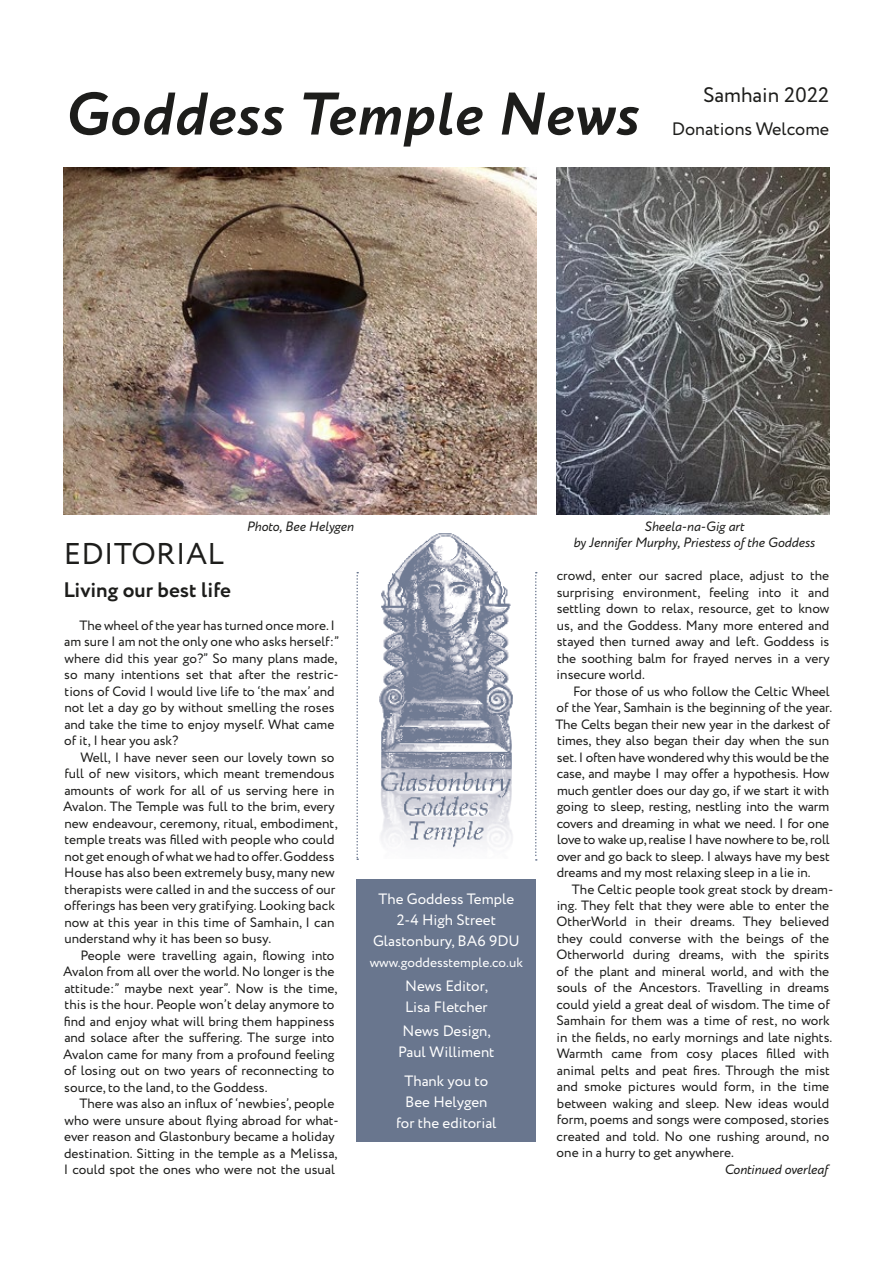
<style>
.page{position:relative;width:893px;height:1263px;background:#fff}
.page>*{position:absolute;margin:0;border:0;box-sizing:border-box;transform-origin:0 0}
.t1{font:italic 700 60px "Circe";letter-spacing:.01em;color:#1d1d1b}
.t2{font:30px "Circe";letter-spacing:.01em;color:#1d1d1b}
.t3{font:700 21px "Circe";color:#1d1d1b}
.t4{font:21px "Circe";color:#1d1d1b}
.t5{font:18px "Circe";color:#1d1d1b}
.t6{font:15px/21px "Circe";color:#fff;text-align:center}
.t7{font:13.5px/16.5px "Circe";color:#1d1d1b}
.t8{font:italic 13.5px/16.5px "Circe";color:#1d1d1b;text-align:center}
.t9{font:13.5px "Circe";color:#fff}
</style>
<div class="page">
<div style="left:356px;top:879px;width:180px;height:262px;background:#69768e"></div>
<svg style="left:356px;top:572px;width:2px;height:288px"></svg>
<svg style="left:535px;top:572px;width:2px;height:289px"></svg>
<img style="left:64px;top:168px;width:472px;height:346px">
<img style="left:379px;top:533px;width:134px;height:315px">
<img style="left:556px;top:168px;width:273px;height:346px">
<h1 class="t1" style="left:64px;top:74px;width:576px">Goddess Temple News</h1>
<h3 class="t4" style="left:703px;top:80px;width:128px">Samhain 2022</h3>
<h3 class="t5" style="left:672px;top:116px;width:159px">Donations Welcome</h3>
<h2 class="t2" style="left:64px;top:533px;width:162px">EDITORIAL</h2>
<p class="t8" style="left:246px;top:518px;width:109px">Photo, Bee Helygen</p>
<h3 class="t3" style="left:64px;top:575px;width:169px">Living our best life</h3>
<p class="t7" style="left:64px;top:617px;width:277px;text-indent:15px">The wheel of the year has turned once more. I am sure I am not the only one who asks herself:” where did this year go?” So many plans made, so many intentions set that after the restric&shy;tions of Covid I would live life to ‘the max’ and not let a day go by without smelling the roses and take the time to enjoy myself. What came of it, I hear you ask?</p>
<p class="t7" style="left:63px;top:749px;width:276px;text-indent:17px">Well, I have never seen our lovely town so full of new visitors, which meant tremendous amounts of work for all of us serving here in Avalon. The Temple was full to the brim, every new endeavour, ceremony, ritual, embodiment, temple treats was filled with people who could not get enough of what we had to offer. Goddess House has also been extremely busy, many new therapists were called in and the success of our offerings has been very gratifying. Looking back now at this year in this time of Samhain, I can understand why it has been so busy.</p>
<p class="t7" style="left:63px;top:947px;width:276px;text-indent:17px">People were travelling again, flowing into Avalon from all over the world. No longer is the attitude:” maybe next year”. Now is the time, this is the hour. People won’t delay anymore to find and enjoy what will bring them happiness and solace after the suffering. The surge into Avalon came for many from a profound feeling of losing out on two years of reconnecting to source, to the land, to the Goddess.</p>
<p class="t7" style="left:64px;top:1096px;width:276px;text-indent:16px">There was also an influx of ‘newbies’, people who were unsure about flying abroad for what&shy;ever reason and Glastonbury became a holiday destination. Sitting in the temple as a Melissa, I could spot the ones who were not the usual</p>
<p class="t6" style="left:373px;top:888px;width:148px">The Goddess Temple<br>2-4 High Street<br>Glastonbury, BA6 9DU</p>
<p class="t9" style="left:370px;top:953px;width:155px">www.goddesstemple.co.uk</p>
<p class="t6" style="left:405px;top:975px;width:85px;text-align:left">News Editor,<br>Lisa Fletcher</p>
<p class="t6" style="left:398px;top:1020px;width:98px;text-align:left">News Design,<br>Paul Williment</p>
<p class="t6" style="left:396px;top:1071px;width:102px">Thank you to<br>Bee Helygen for the editorial</p>
<p class="t8" style="left:573px;top:518px;width:243px">Sheela-na-Gig art<br>by Jennifer Murphy, Priestess of the Goddess</p>
<p class="t7" style="left:557px;top:568px;width:274px;text-align:justify">crowd, enter our sacred place, adjust to the surprising environment, feeling into it and settling down to relax, resource, get to know us, and the Goddess. Many more entered and stayed then turned away and left. Goddess is the soothing balm for frayed nerves in a very insecure world.</p>
<p class="t7" style="left:555px;top:683px;width:278px;text-indent:18px">For those of us who follow the Celtic Wheel of the Year, Samhain is the beginning of the year.<br>The Celts began their new year in the darkest of times, they also began their day when the sun set. I often have wondered why this would be the case, and maybe I may offer a hypothesis. How much gentler does our day go, if we start it with going to sleep, resting, nestling into the warm covers and dreaming in what we need. I for one love to wake up, realise I have nowhere to be, roll over and go back to sleep. I always have my best dreams and my most relaxing sleep in a lie in.</p>
<p class="t7" style="left:556px;top:881px;width:278px;text-indent:16px">The Celtic people took great stock by dream&shy;ing. They felt that they were able to enter the OtherWorld in their dreams. They believed they could converse with the beings of the Otherworld during dreams, with the spirits of the plant and mineral world, and with the souls of the Ancestors. Travelling in dreams could yield a great deal of wisdom. The time of Samhain for them was a time of rest, no work in the fields, no early mornings and late nights.<br>Warmth came from cosy places filled with animal pelts and peat fires. Through the mist and smoke pictures would form, in the time between waking and sleep. New ideas would form, poems and songs were composed, stories created and told. No one rushing around, no one in a hurry to get anywhere.</p>
<p class="t8" style="left:724px;top:1161px;width:105px">Continued overleaf</p>
</div>
